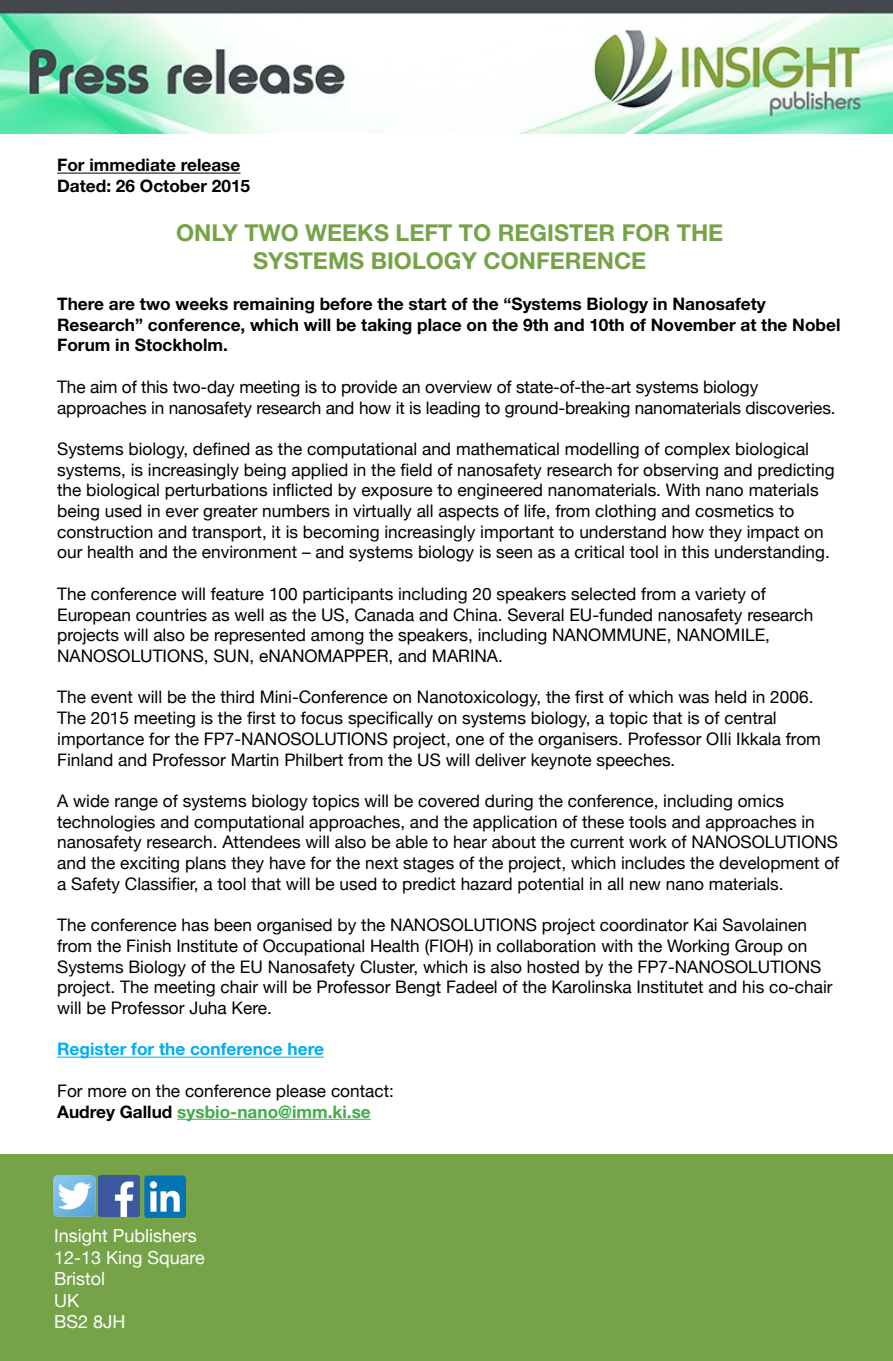
<style>
.page{position:relative;width:893px;height:1361px;background:#fff}
.page>*{position:absolute;margin:0;border:0;box-sizing:border-box;transform-origin:0 0}
.t1{font:700 23.25px/27.9px "Helvetica Neue East A";color:#76a348;text-align:center}
.t2{font:18px/21.6px "Helvetica Neue";color:#fff}
.t3{font:17.25px/20.7px "Helvetica Neue";color:#000}
.t4{font:700 17.25px/20.7px "Helvetica Neue East A";color:#000}
.t5{font:700 17.25px "Helvetica Neue East A";color:#41ad49}
.t6{font:700 17.25px "Helvetica Neue East A";color:#00aeef}
.s1{color:#000}
</style>
<div class="page">
<img style="left:0;top:0;width:893px;height:134px">
<hr style="left:57px;top:173px;width:183px;height:1px;background:#000">
<hr style="left:57px;top:1056px;width:267px;height:1px;background:#00aeef">
<hr style="left:177px;top:1119px;width:194px;height:1px;background:#41ad49">
<div style="left:0;top:1154px;width:893px;height:207px;background:#76a348"></div>
<img style="left:144px;top:1175px;width:42px;height:42px">
<img style="left:53px;top:1175px;width:43px;height:42px">
<img style="left:99px;top:1175px;width:41px;height:41px">
<p class="t4" style="left:57px;top:155px;width:195px">For immediate release<br>Dated: 26 October 2015</p>
<h1 class="t1" style="left:176px;top:219px;width:549px">Only two weeks left to register for the<br>Systems Biology Conference</h1>
<p class="t4" style="left:57px;top:294px;width:785px">There are two weeks remaining before the start of the “Systems Biology in Nanosafety<br>Research” conference, which will be taking place on the 9th and 10th of November at the Nobel<br>Forum in Stockholm.</p>
<p class="t3" style="left:57px;top:377px;width:780px">The aim of this two-day meeting is to provide an overview of state-of-the-art systems biology approaches in nanosafety research and how it is leading to ground-breaking nanomaterials discoveries.</p>
<p class="t3" style="left:57px;top:439px;width:779px">Systems biology, defined as the computational and mathematical modelling of complex biological systems, is increasingly being applied in the field of nanosafety research for observing and predicting the biological perturbations inflicted by exposure to engineered nanomaterials. With nano materials being used in ever greater numbers in virtually all aspects of life, from clothing and cosmetics to construction and transport, it is becoming increasingly important to understand how they impact on our health and the environment – and systems biology is seen as a critical tool in this understanding.</p>
<p class="t3" style="left:57px;top:584px;width:758px">The conference will feature 100 participants including 20 speakers selected from a variety of European countries as well as the US, Canada and China. Several EU-funded nanosafety research projects will also be represented among the speakers, including NANOMMUNE, NANOMILE, NANOSOLUTIONS, SUN, eNANOMAPPER, and MARINA.</p>
<p class="t3" style="left:57px;top:688px;width:765px">The event will be the third Mini-Conference on Nanotoxicology, the first of which was held in 2006.<br>The 2015 meeting is the first to focus specifically on systems biology, a topic that is of central importance for the FP7-NANOSOLUTIONS project, one of the organisers. Professor OIli Ikkala from Finland and Professor Martin Philbert from the US will deliver keynote speeches.</p>
<p class="t3" style="left:57px;top:791px;width:784px">A wide range of systems biology topics will be covered during the conference, including omics technologies and computational approaches, and the application of these tools and approaches in nanosafety research. Attendees will also be able to hear about the current work of NANOSOLUTIONS and the exciting plans they have for the next stages of the project, which includes the development of a Safety Classifier, a tool that will be used to predict hazard potential in all new nano materials.</p>
<p class="t3" style="left:57px;top:915px;width:777px">The conference has been organised by the NANOSOLUTIONS project coordinator Kai Savolainen from the Finish Institute of Occupational Health (FIOH) in collaboration with the Working Group on Systems Biology of the EU Nanosafety Cluster, which is also hosted by the FP7-NANOSOLUTIONS project. The meeting chair will be Professor Bengt Fadeel of the Karolinska Institutet and his co-chair will be Professor Juha Kere.</p>
<p class="t6" style="left:57px;top:1038px;width:268px">Register for the conference here</p>
<p class="t3" style="left:57px;top:1081px;width:338px">For more on the conference please contact:</p>
<p class="t5" style="left:57px;top:1100px;width:315px"><span class="s1">Audrey Gallud</span> sysbio-nano@imm.ki.se</p>
<p class="t2" style="left:54px;top:1226px;width:152px">Insight Publishers<br>12-13 King Square<br>Bristol<br>UK<br>BS2 8JH</p>
</div>
